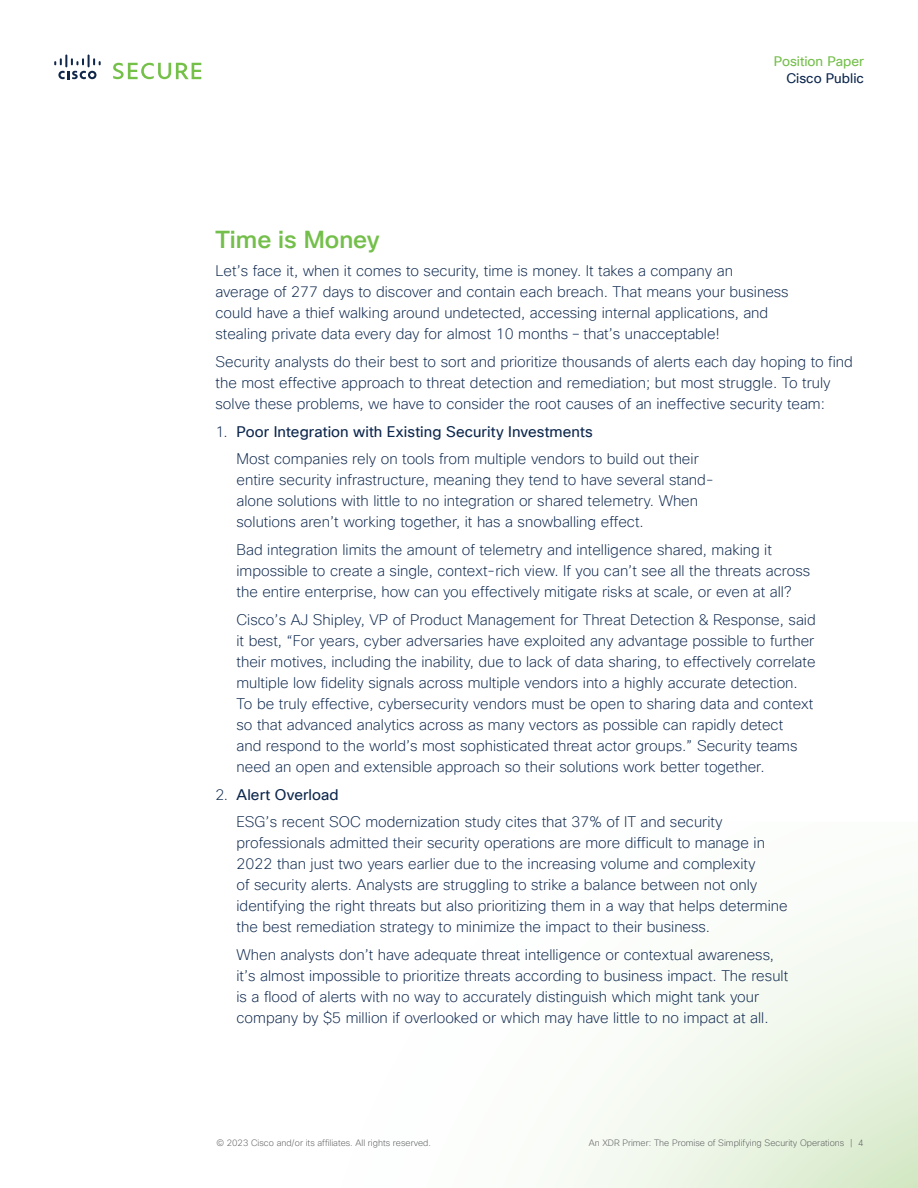
<style>
.page{position:relative;width:918px;height:1188px;background:#fff}
.page>*{position:absolute;margin:0;border:0;box-sizing:border-box;transform-origin:0 0}
.Subhead_2_-_Reg_16_1{font:500 24px "Cisco Sans TT";color:#74bf4b}
.Body_Midnight_-_10_1{font:200 15px/21px "Cisco Sans TT";color:#0d274d}
.t1{font:15px "Cisco Sans TT";letter-spacing:.005em;color:#0d274d}
.t2{font:13.5px "Cisco Sans TT";color:#74bf4b}
.t3{font:13.5px "Cisco Sans TT";color:#0d274d}
.t4{font:200 9px "Cisco Sans TT";color:#58595b}
.s1{font-weight:200}
</style>
<div class="page">
<svg style="left:54px;top:55px;width:47px;height:24px"></svg>
<svg style="left:113px;top:63px;width:88px;height:16px"></svg>
<svg style="left:561px;top:895px;width:357px;height:293px"></svg>
<p class="t2" style="left:774px;top:53px;width:92px">Position Paper</p>
<p class="t3" style="left:786px;top:69px;width:79px">Cisco Public</p>
<p class="Subhead_2_-_Reg_16_1" style="left:216px;top:224px;width:166px">Time is Money</p>
<p class="Body_Midnight_-_10_1" style="left:216px;top:260px;width:575px">Let’s face it, when it comes to security, time is money. It takes a company an average of 277 days to discover and contain each breach. That means your business could have a thief walking around undetected, accessing internal applications, and stealing private data every day for almost 10 months – that’s unacceptable!</p>
<p class="Body_Midnight_-_10_1" style="left:216px;top:351px;width:639px">Security analysts do their best to sort and prioritize thousands of alerts each day hoping to find the most effective approach to threat detection and remediation; but most struggle. To truly solve these problems, we have to consider the root causes of an ineffective security team:</p>
<p class="t1" style="left:216px;top:422px;width:379px"><span class="s1">1.</span> Poor Integration with Existing Security Investments</p>
<p class="Body_Midnight_-_10_1" style="left:237px;top:449px;width:479px">Most companies rely on tools from multiple vendors to build out their entire security infrastructure, meaning they tend to have several stand&shy;alone solutions with little to no integration or shared telemetry. When solutions aren’t working together, it has a snowballing effect.</p>
<p class="Body_Midnight_-_10_1" style="left:237px;top:539px;width:575px">Bad integration limits the amount of telemetry and intelligence shared, making it impossible to create a single, context-rich view. If you can’t see all the threats across the entire enterprise, how can you effectively mitigate risks at scale, or even at all?</p>
<p class="Body_Midnight_-_10_1" style="left:237px;top:609px;width:581px">Cisco’s AJ Shipley, VP of Product Management for Threat Detection &amp; Response, said it best, “For years, cyber adversaries have exploited any advantage possible to further their motives, including the inability, due to lack of data sharing, to effectively correlate multiple low fidelity signals across multiple vendors into a highly accurate detection.<br>To be truly effective, cybersecurity vendors must be open to sharing data and context so that advanced analytics across as many vectors as possible can rapidly detect<br>and respond to the world’s most sophisticated threat actor groups.” Security teams need an open and extensible approach so their solutions work better together.</p>
<p class="t1" style="left:216px;top:785px;width:125px"><span class="s1">2.</span> Alert Overload</p>
<p class="Body_Midnight_-_10_1" style="left:237px;top:812px;width:553px">ESG’s recent SOC modernization study cites that 37% of IT and security professionals admitted their security operations are more difficult to manage in 2022 than just two years earlier due to the increasing volume and complexity<br>of security alerts. Analysts are struggling to strike a balance between not only identifying the right threats but also prioritizing them in a way that helps determine the best remediation strategy to minimize the impact to their business.</p>
<p class="Body_Midnight_-_10_1" style="left:237px;top:944px;width:553px">When analysts don’t have adequate threat intelligence or contextual awareness, it’s almost impossible to prioritize threats according to business impact. The result is a flood of alerts with no way to accurately distinguish which might tank your company by $5 million if overlooked or which may have little to no impact at all.</p>
<p class="t4" style="left:216px;top:1137px;width:216px">© 2023 Cisco and/or its affiliates. All rights reserved.</p>
<p class="t4" style="left:589px;top:1137px;width:276px">An XDR Primer: The Promise of Simplifying Security Operations | 4</p>
</div>
